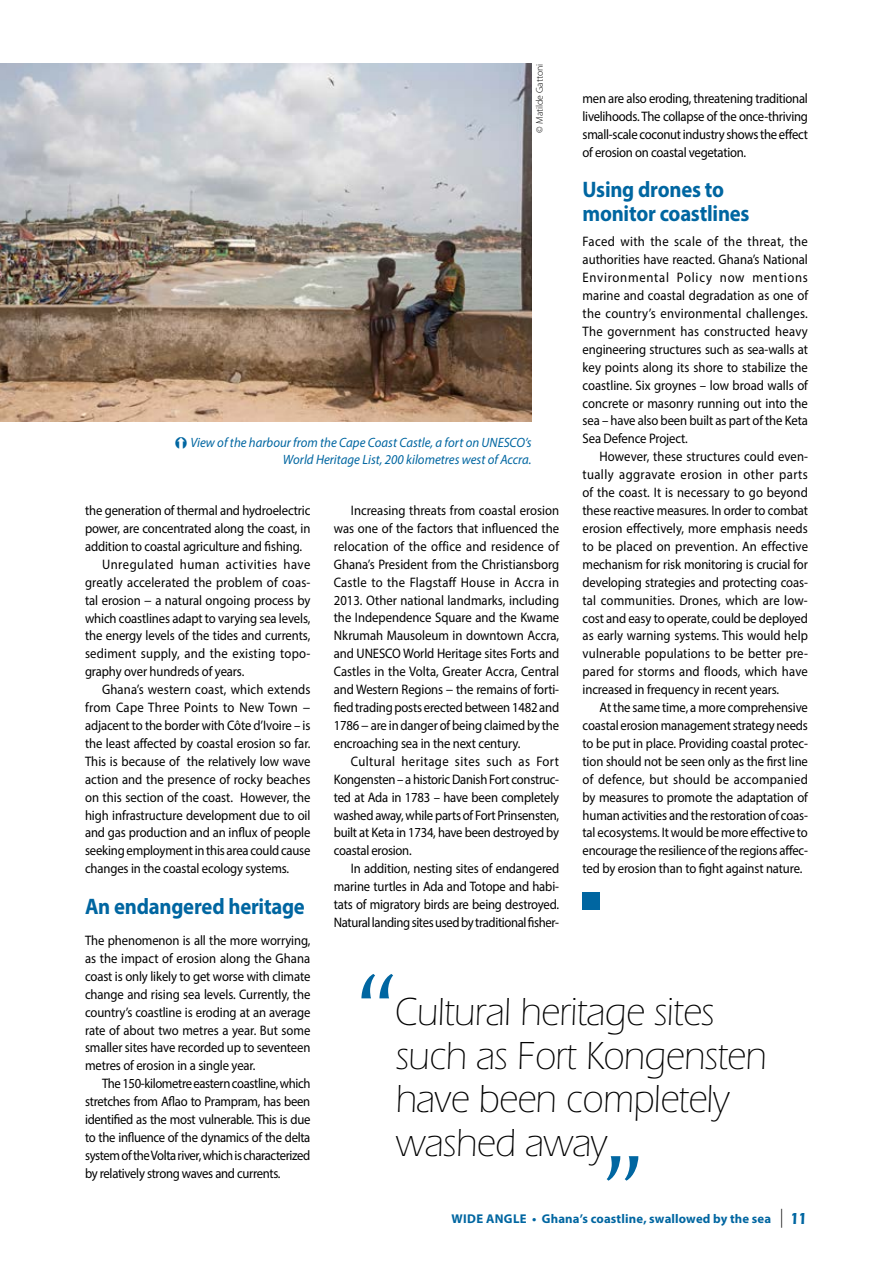
<style>
.page{position:relative;width:893px;height:1263px;background:#fff}
.page>*{position:absolute;margin:0;border:0;box-sizing:border-box;transform-origin:0 0}
.t1{font:300 40.5px/43.5px "ITC Eras Std";letter-spacing:-.01em;color:#000;scale:.92 1}
.t2{font:700 22.5px/24px "Myriad Pro";letter-spacing:-.015em;color:#0066a1;scale:.92 1}
.t3{font:13.8px/17.9px "Myriad Pro";letter-spacing:-.01em;color:#000;text-align:justify;scale:.92 1}
.t4{font:13.8px "Myriad Pro";letter-spacing:.02em;color:#000;scale:.92 1}
.t5{font:13.8px "Myriad Pro";letter-spacing:.015em;color:#000;scale:.92 1}
.t6{font:13.8px "Myriad Pro";letter-spacing:.01em;color:#000;scale:.92 1}
.t7{font:13.8px "Myriad Pro";letter-spacing:.04em;color:#000;scale:.92 1}
.t8{font:italic 13.5px/16.5px "Myriad Pro";color:#0066a1;text-align:right;scale:.95 1}
.t9{font:700 12.75px "Myriad Pro";letter-spacing:.01em;color:#0066a1}
.t10{font:300 9.75px "Myriad Pro";color:#000}
.s1{font-weight:400;font-size:18.9px;color:#000}
.s2{font-family:"ITC Eras Std";font-weight:600;font-size:16.5px}
</style>
<div class="page">
<img style="left:0;top:64px;width:531px;height:358px">
<div style="left:583px;top:892px;width:17px;height:17px;background:#0066a1"></div>
<svg style="left:361px;top:974px;width:32px;height:24px"></svg>
<svg style="left:607px;top:1156px;width:31px;height:25px"></svg>
<p class="t10" style="left:534px;top:133px;width:71px;rotate:-90deg">© Matilde Gattoni</p>
<p class="t3" style="left:583px;top:89px;width:246px">men are also eroding, threatening traditional livelihoods. The collapse of the once-thriving small-scale coconut industry shows the effect of erosion on coastal vegetation.</p>
<h2 class="t2" style="left:583px;top:177px;width:183px">Using drones to monitor coastlines</h2>
<p class="t3" style="left:583px;top:232px;width:247px">Faced with the scale of the threat, the authorities have reacted. Ghana’s National Environmental Policy now mentions marine and coastal degradation as one of the country’s environmental challenges.<br>The government has constructed heavy engineering structures such as sea-walls at key points along its shore to stabilize the coastline. Six groynes – low broad walls of concrete or masonry running out into the sea – have also been built as part of the Keta Sea Defence Project.</p>
<p class="t3" style="left:583px;top:447px;width:247px;text-indent:17px">However, these structures could even&shy;tually aggravate erosion in other parts of the coast. It is necessary to go beyond these reactive measures. In order to combat erosion effectively, more emphasis needs to be placed on prevention. An effective mechanism for risk monitoring is crucial for developing strategies and protecting coas&shy;tal communities. Drones, which are low&shy;cost and easy to operate, could be deployed as early warning systems. This would help vulnerable populations to be better pre&shy;pared for storms and floods, which have increased in frequency in recent years.</p>
<p class="t3" style="left:583px;top:698px;width:246px;text-indent:17px">At the same time, a more comprehensive coastal erosion management strategy needs to be put in place. Providing coastal protec&shy;tion should not be seen only as the first line of defence, but should be accompanied by measures to promote the adaptation of human activities and the restoration of coas&shy;tal ecosystems. It would be more effective to encourage the resilience of the regions affec&shy;ted by erosion than to fight against nature.</p>
<p class="t8" style="left:190px;top:434px;width:361px">View of the harbour from the Cape Coast Castle, a fort on UNESCO’s<br>World Heritage List, 200 kilometres west of Accra.</p>
<p class="t3" style="left:334px;top:501px;width:247px;text-indent:17px">Increasing threats from coastal erosion was one of the factors that influenced the relocation of the office and residence of Ghana’s President from the Christiansborg Castle to the Flagstaff House in Accra in 2013. Other national landmarks, including the Independence Square and the Kwame Nkrumah Mausoleum in downtown Accra, and UNESCO World Heritage sites Forts and Castles in the Volta, Greater Accra, Central and Western Regions − the remains of forti&shy;fied trading posts erected between 1482 and 1786 − are in danger of being claimed by the encroaching sea in the next century.</p>
<p class="t3" style="left:334px;top:752px;width:246px;text-indent:17px">Cultural heritage sites such as Fort Kongensten – a historic Danish Fort construc&shy;ted at Ada in 1783 – have been completely washed away, while parts of Fort Prinsensten, built at Keta in 1734, have been destroyed by coastal erosion.</p>
<p class="t3" style="left:334px;top:859px;width:247px;text-indent:17px">In addition, nesting sites of endangered marine turtles in Ada and Totope and habi&shy;tats of migratory birds are being destroyed.<br>Natural landing sites used by traditional fisher-</p>
<p class="t3" style="left:85px;top:501px;width:246px">the generation of thermal and hydroelectric</p>
<p class="t3" style="left:85px;top:519px;width:246px">power, are concentrated along the coast, in</p>
<p class="t3" style="left:85px;top:537px;width:237px">addition to coastal agriculture and fishing.</p>
<p class="t7" style="left:102px;top:556px;width:228px">Unregulated human activities have</p>
<p class="t5" style="left:85px;top:573px;width:246px">greatly accelerated the problem of coas-</p>
<p class="t3" style="left:85px;top:591px;width:247px">tal erosion − a natural ongoing process by</p>
<p class="t3" style="left:85px;top:609px;width:246px">which coastlines adapt to varying sea levels,</p>
<p class="t3" style="left:85px;top:627px;width:246px">the energy levels of the tides and currents,</p>
<p class="t4" style="left:85px;top:645px;width:246px">sediment supply, and the existing topo-</p>
<p class="t3" style="left:85px;top:662px;width:175px">graphy over hundreds of years.</p>
<p class="t6" style="left:102px;top:681px;width:228px">Ghana’s western coast, which extends</p>
<p class="t4" style="left:85px;top:699px;width:247px">from Cape Three Points to New Town −</p>
<p class="t3" style="left:85px;top:716px;width:246px">adjacent to the border with Côte d’Ivoire – is</p>
<p class="t3" style="left:85px;top:734px;width:246px">the least affected by coastal erosion so far.</p>
<p class="t3" style="left:85px;top:752px;width:246px">This is because of the relatively low wave</p>
<p class="t3" style="left:85px;top:770px;width:246px">action and the presence of rocky beaches</p>
<p class="t3" style="left:85px;top:788px;width:246px">on this section of the coast. However, the</p>
<p class="t3" style="left:85px;top:806px;width:246px">high infrastructure development due to oil</p>
<p class="t3" style="left:85px;top:824px;width:246px">and gas production and an influx of people</p>
<p class="t3" style="left:85px;top:842px;width:246px">seeking employment in this area could cause</p>
<p class="t3" style="left:85px;top:859px;width:223px">changes in the coastal ecology systems.</p>
<h2 class="t2" style="left:85px;top:893px;width:240px">An endangered heritage</h2>
<p class="t3" style="left:85px;top:931px;width:246px">The phenomenon is all the more worrying, as the impact of erosion along the Ghana coast is only likely to get worse with climate change and rising sea levels. Currently, the country’s coastline is eroding at an average rate of about two metres a year. But some smaller sites have recorded up to seventeen metres of erosion in a single year.</p>
<p class="t3" style="left:85px;top:1074px;width:246px;text-indent:17px">The 150-kilometre eastern coastline, which stretches from Aflao to Prampram, has been identified as the most vulnerable. This is due to the influence of the dynamics of the delta system of the Volta river, which is characterized by relatively strong waves and currents.</p>
<h1 class="t1" style="left:395px;top:991px;width:405px">Cultural heritage sites such as Fort Kongensten have been completely washed away</h1>
<p class="t9" style="left:451px;top:1210px;width:358px">WIDE ANGLE • Ghana’s coastline, swallowed by the sea <span class="s1">|</span> <span class="s2">11</span></p>
</div>
